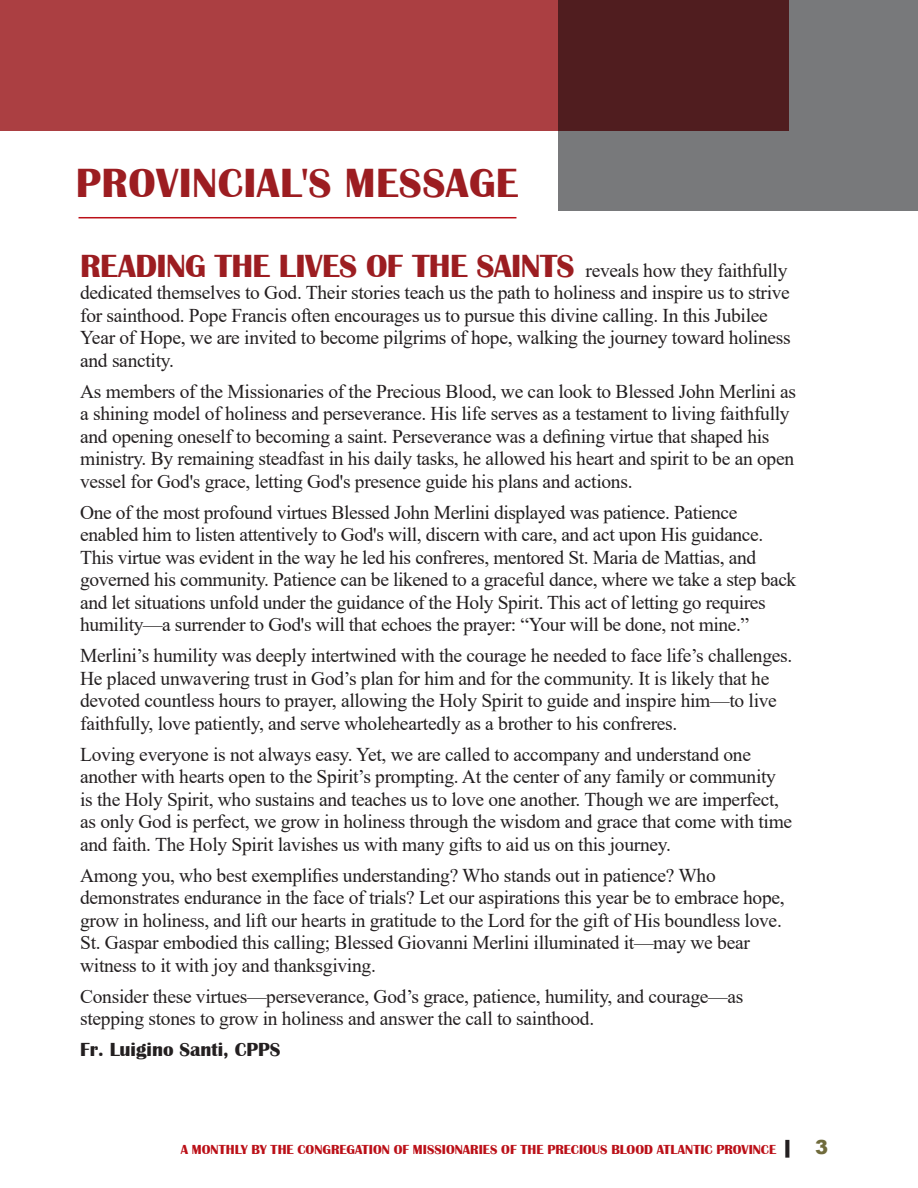
<style>
.page{position:relative;width:918px;height:1188px;background:#fff}
.page>*{position:absolute;margin:0;border:0;box-sizing:border-box;transform-origin:0 0}
.t1{font:700 42px "Britannic";letter-spacing:.01em;color:#9c1d21}
.MASTER_PAGE___Magazine_Title_left_aligne{font:700 33px "Britannic";letter-spacing:-.015em;color:#9c1d21}
.EDITORIAL___Body_Text{font:19.5px/22.5px "Times New Roman";letter-spacing:-.015em;color:#231f20}
.MASTER_PAGE___Magazine_Title_left_aligne-2{font:19.5px/22.5px "Times New Roman";letter-spacing:-.015em;color:#231f20}
.EDITORIAL___Body_Text-2{font:700 19.5px "Britannic";color:#231f20}
.MASTER_PAGE___Page_Number_left_aligned{font:900 19.5px "Arial";color:#706b3c}
.MASTER_PAGE___Magazine_Title_left_aligne-3{font:700 13.5px "Britannic";color:#bb1018}
.s1{font-family:"Times New Roman";font-weight:400;font-size:19.5px;color:#231f20}
.s2{font-size:21px;color:#231f20}
</style>
<div class="page">
<hr style="left:79px;top:217px;width:437px;height:1px;background:#bb1018">
<div style="left:0;top:0;width:789px;height:131px;background:#ab3f42"></div>
<svg style="left:558px;top:0;width:360px;height:211px;background:#675355"></svg>
<hr style="left:0;top:85px;width:1px;height:172px;background:#57585a">
<p class="t1" style="left:76px;top:159px;width:444px">PROVINCIAL'S MESSAGE</p>
<p class="MASTER_PAGE___Magazine_Title_left_aligne" style="left:80px;top:247px;width:709px">READING THE LIVES OF THE SAINTS <span class="s1">reveals how they faithfully</span></p>
<p class="MASTER_PAGE___Magazine_Title_left_aligne-2" style="left:80px;top:281px;width:712px">dedicated themselves to God. Their stories teach us the path to holiness and inspire us to strive for sainthood. Pope Francis often encourages us to pursue this divine calling. In this Jubilee Year of Hope, we are invited to become pilgrims of hope, walking the journey toward holiness and sanctity.</p>
<p class="EDITORIAL___Body_Text" style="left:80px;top:379px;width:717px">As members of the Missionaries of the Precious Blood, we can look to Blessed John Merlini as a shining model of holiness and perseverance. His life serves as a testament to living faithfully and opening oneself to becoming a saint. Perseverance was a defining virtue that shaped his ministry. By remaining steadfast in his daily tasks, he allowed his heart and spirit to be an open vessel for God's grace, letting God's presence guide his plans and actions.</p>
<p class="EDITORIAL___Body_Text" style="left:80px;top:500px;width:718px">One of the most profound virtues Blessed John Merlini displayed was patience. Patience enabled him to listen attentively to God's will, discern with care, and act upon His guidance.<br>This virtue was evident in the way he led his confreres, mentored St. Maria de Mattias, and governed his community. Patience can be likened to a graceful dance, where we take a step back and let situations unfold under the guidance of the Holy Spirit. This act of letting go requires humility—a surrender to God's will that echoes the prayer: “Your will be done, not mine.”</p>
<p class="EDITORIAL___Body_Text" style="left:80px;top:644px;width:714px">Merlini’s humility was deeply intertwined with the courage he needed to face life’s challenges.<br>He placed unwavering trust in God’s plan for him and for the community. It is likely that he devoted countless hours to prayer, allowing the Holy Spirit to guide and inspire him—to live faithfully, love patiently, and serve wholeheartedly as a brother to his confreres.</p>
<p class="EDITORIAL___Body_Text" style="left:80px;top:742px;width:714px">Loving everyone is not always easy. Yet, we are called to accompany and understand one another with hearts open to the Spirit’s prompting. At the center of any family or community is the Holy Spirit, who sustains and teaches us to love one another. Though we are imperfect, as only God is perfect, we grow in holiness through the wisdom and grace that come with time and faith. The Holy Spirit lavishes us with many gifts to aid us on this journey.</p>
<p class="EDITORIAL___Body_Text" style="left:80px;top:863px;width:706px">Among you, who best exemplifies understanding? Who stands out in patience? Who demonstrates endurance in the face of trials? Let our aspirations this year be to embrace hope, grow in holiness, and lift our hearts in gratitude to the Lord for the gift of His boundless love.<br>St. Gaspar embodied this calling; Blessed Giovanni Merlini illuminated it—may we bear witness to it with joy and thanksgiving.</p>
<p class="EDITORIAL___Body_Text" style="left:80px;top:984px;width:665px">Consider these virtues—perseverance, God’s grace, patience, humility, and courage—as stepping stones to grow in holiness and answer the call to sainthood.</p>
<p class="EDITORIAL___Body_Text-2" style="left:80px;top:1039px;width:202px">Fr. Luigino Santi, CPPS</p>
<p class="MASTER_PAGE___Magazine_Title_left_aligne-3" style="left:181px;top:1142px;width:610px">A MONTHLY BY THE CONGREGATION OF MISSIONARIES OF THE PRECIOUS BLOOD ATLANTIC PROVINCE <span class="s2">|</span></p>
<p class="MASTER_PAGE___Page_Number_left_aligned" style="left:815px;top:1133px;width:15px">3</p>
</div>
